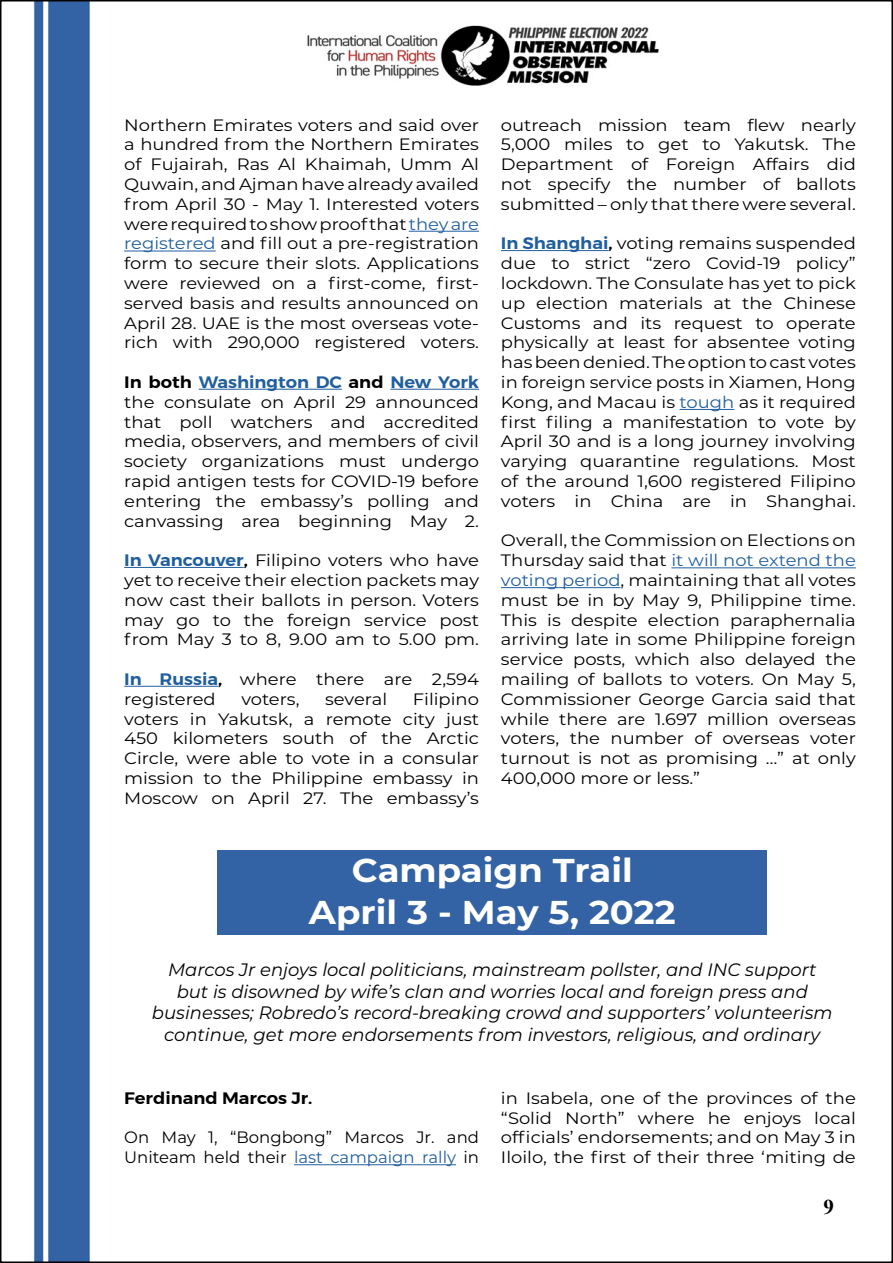
<style>
.page{position:relative;width:893px;height:1263px;background:#fff}
.page>*{position:absolute;margin:0;border:0;box-sizing:border-box;transform-origin:0 0}
.t1{font:700 33px/42.2px "Montserrat";color:#fff;text-align:center;scale:1.07 1}
.t2{font:700 21px "Times New Roman";color:#000}
.t3{font:italic 18px/21.6px "Montserrat";color:#000;text-align:center}
.t4{font:16.5px/19.8px "Montserrat";color:#000;text-align:justify;scale:1.09 1}
.t5{font:16.5px/19.8px "Montserrat";color:#000}
.t6{font:600 16.5px "Montserrat";color:#000;scale:1.09 1}
.s1{color:#215e9e}
.s2{font-weight:600}
.s3{font-weight:600;color:#215e9e}
</style>
<div class="page">
<img style="left:33px;top:3px;width:823px;height:1257px">
<hr style="left:409px;top:231px;width:70px;height:1px;background:#215e9e">
<hr style="left:124px;top:251px;width:92px;height:1px;background:#215e9e">
<hr style="left:199px;top:389px;width:143px;height:1px;background:#215e9e">
<hr style="left:390px;top:389px;width:89px;height:1px;background:#215e9e">
<hr style="left:124px;top:567px;width:120px;height:1px;background:#215e9e">
<hr style="left:124px;top:686px;width:94px;height:1px;background:#215e9e">
<hr style="left:501px;top:250px;width:107px;height:1px;background:#215e9e">
<hr style="left:680px;top:409px;width:54px;height:1px;background:#215e9e">
<hr style="left:671px;top:567px;width:185px;height:1px;background:#215e9e">
<hr style="left:501px;top:587px;width:120px;height:1px;background:#215e9e">
<div style="left:217px;top:850px;width:550px;height:42px;background:#3363a4"></div>
<div style="left:217px;top:892px;width:550px;height:42px;background:#3363a4"></div>
<hr style="left:294px;top:1164px;width:162px;height:1px;background:#215e9e">
<p class="t4" style="left:124px;top:114px;width:327px">Northern Emirates voters and said over a hundred from the Northern Emirates of Fujairah, Ras Al Khaimah, Umm Al Quwain, and Ajman have already availed from April 30 - May 1. Interested voters were required to show proof that <span class="s1">they are registered</span> and fill out a pre-registration form to secure their slots. Applications were reviewed on a first-come, first&shy;served basis and results announced on April 28. UAE is the most overseas vote&shy;rich with 290,000 registered voters.</p>
<p class="t4" style="left:124px;top:372px;width:327px"><span class="s2">In both</span> <span class="s3">Washington DC</span> <span class="s2">and</span> <span class="s3">New York </span>the consulate on April 29 announced that poll watchers and accredited media, observers, and members of civil society organizations must undergo rapid antigen tests for COVID-19 before entering the embassy’s polling and canvassing area beginning May 2.</p>
<p class="t4" style="left:124px;top:550px;width:327px"><span class="s3">In Vancouver</span><span class="s2">,</span> Filipino voters who have yet to receive their election packets may now cast their ballots in person. Voters may go to the foreign service post from May 3 to 8, 9.00 am to 5.00 pm.</p>
<p class="t4" style="left:124px;top:669px;width:327px"><span class="s3">In Russia</span><span class="s2">,</span> where there are 2,594 registered</p>
<p class="t4" style="left:124px;top:688px;width:327px;text-indent:289px">Filipino voters in Yakutsk, a remote city just 450 kilometers south of the Arctic Circle, were able to vote in a consular mission to the Philippine embassy in Moscow on April 27. The embassy’s</p>
<p class="t4" style="left:241px;top:688px;width:55px">voters,</p>
<p class="t4" style="left:325px;top:688px;width:59px">several</p>
<p class="t4" style="left:501px;top:114px;width:327px">outreach mission team flew nearly 5,000 miles to get to Yakutsk. The Department of Foreign Affairs did not specify the number of ballots submitted – only that there were several.</p>
<p class="t4" style="left:501px;top:233px;width:327px"><span class="s3">In Shanghai</span><span class="s2">,</span> voting remains suspended due to strict “zero Covid-19 policy” lockdown. The Consulate has yet to pick up election materials at the Chinese Customs and its request to operate physically at least for absentee voting has been denied. The option to cast votes in foreign service posts in Xiamen, Hong Kong, and Macau is <span class="s1">tough</span> as it required first filing a manifestation to vote by April 30 and is a long journey involving varying quarantine regulations. Most of the around 1,600 registered Filipino voters in China are in Shanghai.</p>
<p class="t4" style="left:501px;top:530px;width:327px">Overall, the Commission on Elections on Thursday said that <span class="s1">it will not extend the voting period</span>, maintaining that all votes must be in by May 9, Philippine time.<br>This is despite election paraphernalia arriving late in some Philippine foreign service posts, which also delayed the mailing of ballots to voters. On May 5, Commissioner George Garcia said that while there are 1.697 million overseas voters, the number of overseas voter turnout is not as promising …” at only 400,000 more or less.”</p>
<h1 class="t1" style="left:309px;top:847px;width:344px">Campaign Trail<br>April 3 - May 5, 2022</h1>
<p class="t3" style="left:152px;top:958px;width:682px">Marcos Jr enjoys local politicians, mainstream pollster, and INC support but is disowned by wife’s clan and worries local and foreign press and businesses; Robredo’s record-breaking crowd and supporters’ volunteerism continue, get more endorsements from investors, religious, and ordinary</p>
<p class="t6" style="left:124px;top:1085px;width:174px">Ferdinand Marcos Jr.</p>
<p class="t5" style="left:124px;top:1127px;width:356px">On May 1, “Bongbong” Marcos Jr. and<br>Uniteam held their <span class="s1">last campaign rally</span> in</p>
<p class="t4" style="left:501px;top:1087px;width:327px">in Isabela, one of the provinces of the “Solid North” where he enjoys local officials’ endorsements; and on May 3 in Iloilo, the first of their three ‘miting de</p>
<p class="t2" style="left:823px;top:1192px;width:12px">9</p>
</div>
